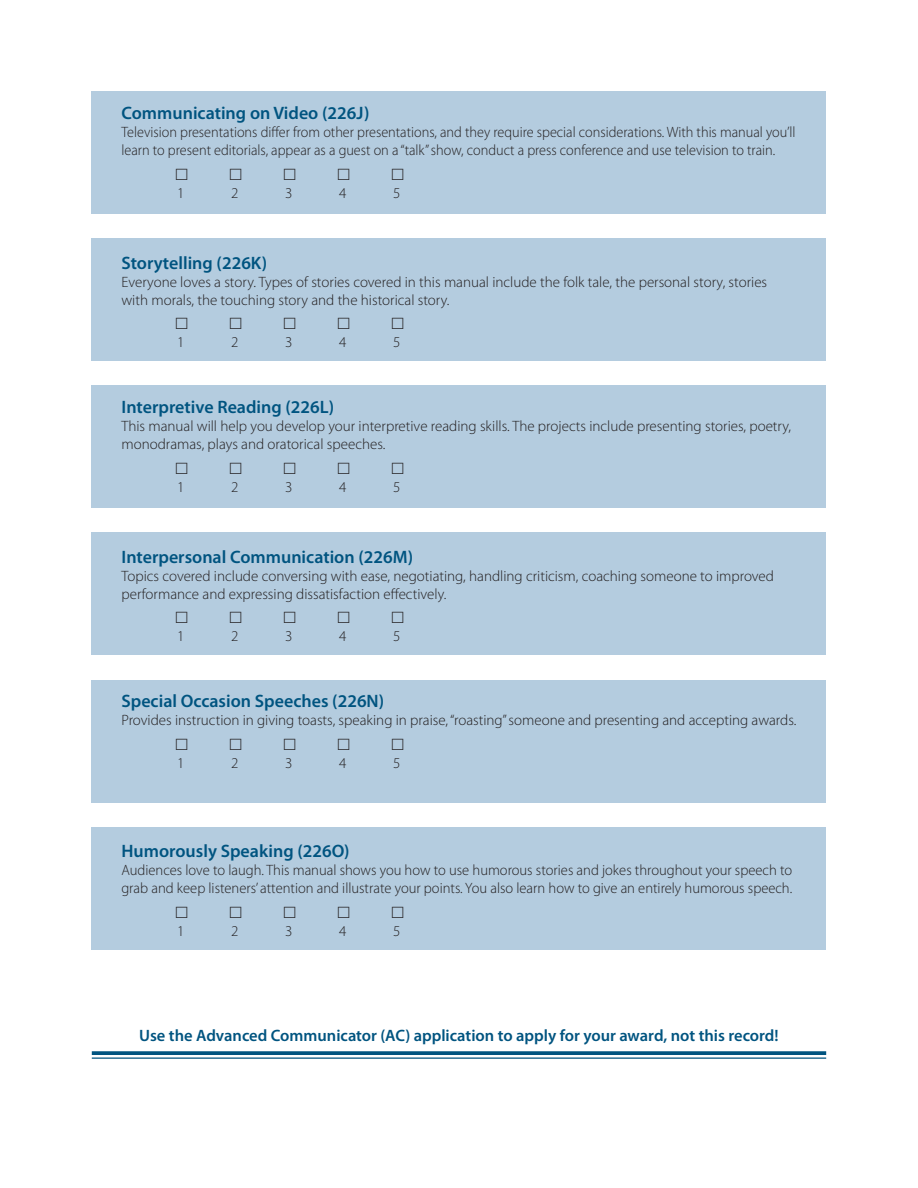
<style>
.page{position:relative;width:918px;height:1188px;background:#fff}
.page>*{position:absolute;margin:0;border:0;box-sizing:border-box;transform-origin:0 0}
.t1{font:600 18px "Myriad Pro";color:#005480}
.t2{font:600 16.5px "Myriad Pro";color:#005480}
.t3{font:300 15px/18px "Myriad Pro";color:#231f20}
.t4{font:300 15px/18px "Myriad Pro";color:#231f20;scale:.95 1}
</style>
<div class="page">
<div style="left:92px;top:92px;width:734px;height:122px;background:#b4ccdf"></div>
<div style="left:92px;top:239px;width:734px;height:122px;background:#b4ccdf"></div>
<div style="left:92px;top:386px;width:734px;height:122px;background:#b4ccdf"></div>
<div style="left:92px;top:533px;width:734px;height:122px;background:#b4ccdf"></div>
<div style="left:92px;top:680px;width:734px;height:122px;background:#b4ccdf"></div>
<div style="left:92px;top:827px;width:734px;height:122px;background:#b4ccdf"></div>
<svg style="left:92px;top:1051px;width:734px;height:4px;background:#105e88"></svg>
<hr style="left:92px;top:1058px;width:734px;height:1px;background:#005480">
<p class="t1" style="left:122px;top:101px;width:249px">Communicating on Video (226J)</p>
<p class="t4" style="left:122px;top:123px;width:711px">Television presentations differ from other presentations, and they require special considerations. With this manual you’ll learn to present editorials, appear as a guest on a “talk” show, conduct a press conference and use television to train.</p>
<p class="t3" style="left:177px;top:184px;width:9px">1</p>
<p class="t3" style="left:231px;top:184px;width:9px">2</p>
<p class="t3" style="left:285px;top:184px;width:9px">3</p>
<p class="t3" style="left:339px;top:184px;width:9px">4</p>
<p class="t3" style="left:393px;top:184px;width:9px">5</p>
<p class="t1" style="left:122px;top:251px;width:147px">Storytelling (226K)</p>
<p class="t3" style="left:122px;top:272px;width:647px">Everyone loves a story. Types of stories covered in this manual include the folk tale, the personal story, stories with morals, the touching story and the historical story.</p>
<p class="t3" style="left:177px;top:333px;width:9px">1</p>
<p class="t3" style="left:231px;top:333px;width:9px">2</p>
<p class="t3" style="left:285px;top:333px;width:9px">3</p>
<p class="t3" style="left:339px;top:333px;width:9px">4</p>
<p class="t3" style="left:393px;top:333px;width:9px">5</p>
<p class="t1" style="left:122px;top:396px;width:214px">Interpretive Reading (226L)</p>
<p class="t3" style="left:122px;top:417px;width:671px">This manual will help you develop your interpretive reading skills. The projects include presenting stories, poetry, monodramas, plays and oratorical speeches.</p>
<p class="t3" style="left:177px;top:478px;width:9px">1</p>
<p class="t3" style="left:231px;top:478px;width:9px">2</p>
<p class="t3" style="left:285px;top:478px;width:9px">3</p>
<p class="t3" style="left:339px;top:478px;width:9px">4</p>
<p class="t3" style="left:393px;top:478px;width:9px">5</p>
<p class="t1" style="left:122px;top:545px;width:293px">Interpersonal Communication (226M)</p>
<p class="t3" style="left:122px;top:567px;width:654px">Topics covered include conversing with ease, negotiating, handling criticism, coaching someone to improved performance and expressing dissatisfaction effectively.</p>
<p class="t3" style="left:177px;top:627px;width:9px">1</p>
<p class="t3" style="left:231px;top:627px;width:9px">2</p>
<p class="t3" style="left:285px;top:627px;width:9px">3</p>
<p class="t3" style="left:339px;top:627px;width:9px">4</p>
<p class="t3" style="left:393px;top:627px;width:9px">5</p>
<p class="t1" style="left:122px;top:690px;width:264px">Special Occasion Speeches (226N)</p>
<p class="t3" style="left:122px;top:711px;width:676px">Provides instruction in giving toasts, speaking in praise, “roasting” someone and presenting and accepting awards.</p>
<p class="t3" style="left:177px;top:754px;width:9px">1</p>
<p class="t3" style="left:231px;top:754px;width:9px">2</p>
<p class="t3" style="left:285px;top:754px;width:9px">3</p>
<p class="t3" style="left:339px;top:754px;width:9px">4</p>
<p class="t3" style="left:393px;top:754px;width:9px">5</p>
<p class="t1" style="left:122px;top:839px;width:230px">Humorously Speaking (226O)</p>
<p class="t3" style="left:122px;top:861px;width:672px">Audiences love to laugh. This manual shows you how to use humorous stories and jokes throughout your speech to grab and keep listeners’ attention and illustrate your points. You also learn how to give an entirely humorous speech.</p>
<p class="t3" style="left:177px;top:921px;width:9px">1</p>
<p class="t3" style="left:231px;top:921px;width:9px">2</p>
<p class="t3" style="left:285px;top:921px;width:9px">3</p>
<p class="t3" style="left:339px;top:921px;width:9px">4</p>
<p class="t3" style="left:393px;top:921px;width:9px">5</p>
<p class="t2" style="left:139px;top:1024px;width:641px">Use the Advanced Communicator (AC) application to apply for your award, not this record!</p>
</div>
